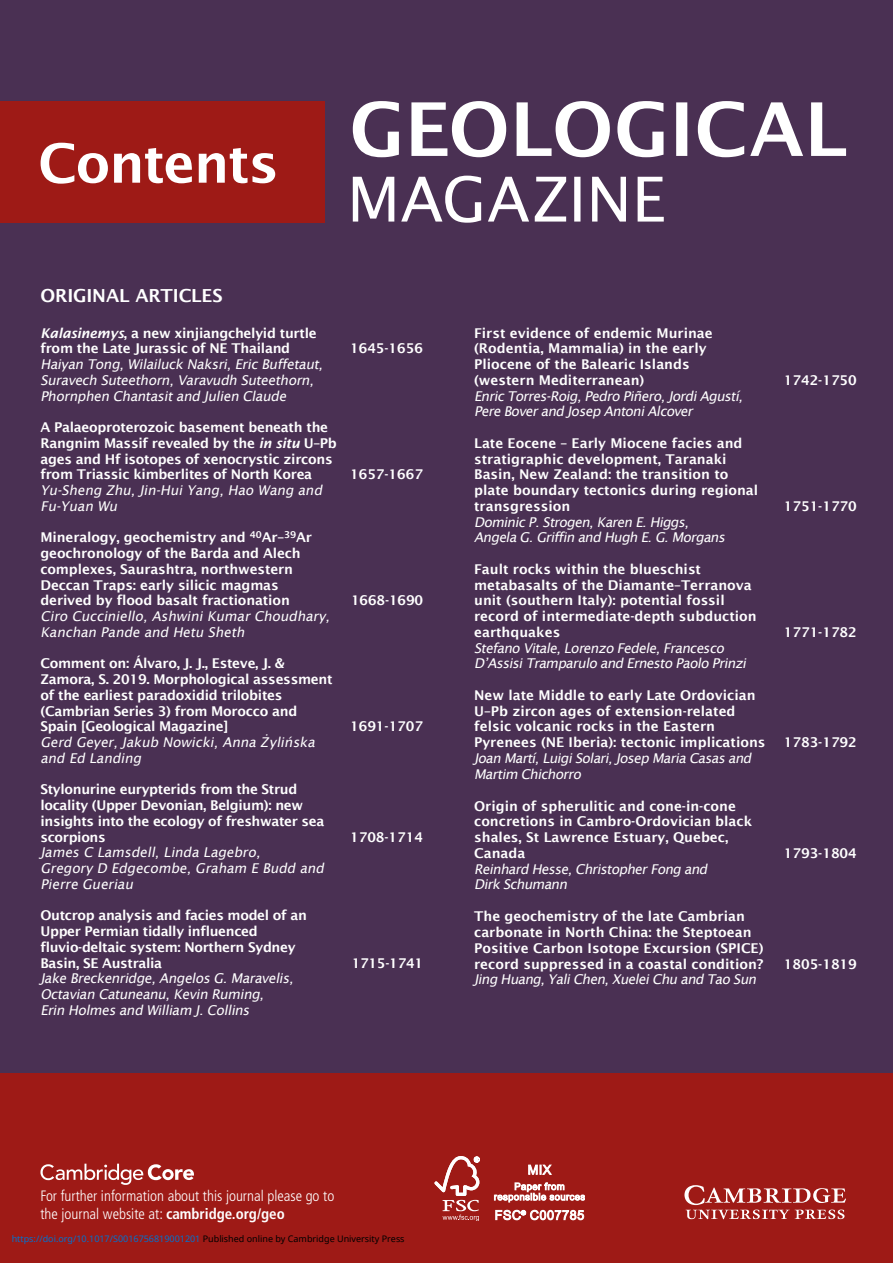
<style>
.page{position:relative;width:893px;height:1263px;background:#fff}
.page>*{position:absolute;margin:0;border:0;box-sizing:border-box;transform-origin:0 0}
.t1{font:600 54px "Lucida Sans";letter-spacing:-.025em;color:#fff}
.t2{font:600 18px "Lucida Sans";letter-spacing:-.005em;color:#fff}
.t3{font:300 condensed 15px/18px "Frutiger LT Std";color:#fff}
.t4{font:600 13.5px/15.8px "Lucida Sans";color:#fff}
.t5{font:italic 13.5px/15.8px "Lucida Sans";letter-spacing:-.04em;color:#fff}
.t6{font:600 13.5px/15.8px "Lucida Sans";letter-spacing:-.02em;color:#fff}
.t7{font:600 13.5px/15.8px "Lucida Sans";letter-spacing:-.025em;color:#fff}
.t8{font:9px "Noto Sans";color:#0172cf}
.s1{font-style:italic}
.s2{font-weight:700}
.s3{color:#000}
</style>
<div class="page">
<div style="left:0;top:0;width:893px;height:1073px;background:#4a3053"></div>
<div style="left:0;top:1073px;width:893px;height:190px;background:#9e1a16"></div>
<svg style="left:684px;top:1185px;width:162px;height:34px"></svg>
<svg style="left:40px;top:1164px;width:154px;height:21px"></svg>
<div style="left:0;top:101px;width:324px;height:122px;background:#9e1a16"></div>
<svg style="left:353px;top:176px;width:311px;height:47px"></svg>
<svg style="left:353px;top:101px;width:493px;height:56px"></svg>
<svg style="left:434px;top:1156px;width:46px;height:64px"></svg>
<svg style="left:494px;top:1164px;width:91px;height:38px"></svg>
<svg style="left:495px;top:1209px;width:89px;height:11px"></svg>
<h1 class="t1" style="left:38px;top:133px;width:242px">Contents</h1>
<h2 class="t2" style="left:40px;top:286px;width:184px">ORIGINAL ARTICLES</h2>
<p class="t6" style="left:40px;top:325px;width:278px"><span class="s1">Kalasinemys</span>, a new xinjiangchelyid turtle from the Late Jurassic of NE Thailand</p>
<p class="t5" style="left:40px;top:356px;width:287px">Haiyan Tong, Wilailuck Naksri, Eric Buffetaut,<br>Suravech Suteethorn, Varavudh Suteethorn,<br>Phornphen Chantasit and Julien Claude</p>
<p class="t6" style="left:40px;top:419px;width:298px">A Palaeoproterozoic basement beneath the Rangnim Massif revealed by the <span class="s1">in situ</span> U–Pb ages and Hf isotopes of xenocrystic zircons from Triassic kimberlites of North Korea</p>
<p class="t5" style="left:40px;top:482px;width:286px">Yu-Sheng Zhu, J in-Hui Yang, Hao Wang and<br>Fu-Yuan Wu</p>
<p class="t4" style="left:40px;top:530px;width:273px">Mineralogy, geochemistry and <sup>40</sup>Ar–<sup>39</sup>Ar geochronology of the Barda and Alech complexes, Saurashtra, northwestern Deccan Traps: early silicic magmas derived by flood basalt fractionation</p>
<p class="t5" style="left:40px;top:608px;width:293px">Ciro Cucciniello, Ashwini Kumar Choudhary,<br>Kanchan Pande and Hetu Sheth</p>
<p class="t6" style="left:40px;top:656px;width:294px">Comment on: Álvaro, J. J., Esteve, J. &amp; Zamora, S. 2019. Morphological assessment of the earliest paradoxidid trilobites (Cambrian Series 3) from Morocco and Spain [Geological Magazine]</p>
<p class="t5" style="left:40px;top:734px;width:279px">Gerd Geyer, Jakub Nowicki, Anna Z˙ylin´ska and Ed Landing</p>
<p class="t7" style="left:40px;top:782px;width:285px">Stylonurine eurypterids from the Strud locality (Upper Devonian, Belgium): new insights into the ecology of freshwater sea scorpions</p>
<p class="t5" style="left:40px;top:845px;width:288px">James C Lamsdell, Linda Lagebro,<br>Gregory D Edgecombe, Graham E Budd and<br>Pierre Gueriau</p>
<p class="t7" style="left:40px;top:908px;width:268px">Outcrop analysis and facies model of an Upper Permian tidally influenced fluvio-deltaic system: Northern Sydney Basin, SE Australia</p>
<p class="t5" style="left:40px;top:971px;width:257px">Jake Breckenridge, Angelos G. Maravelis,<br>Octavian Catuneanu, Kevin Ruming,<br>Erin Holmes and William J. Collins</p>
<p class="t4" style="left:350px;top:341px;width:75px">1645-1656</p>
<p class="t4" style="left:350px;top:467px;width:75px">1657-1667</p>
<p class="t4" style="left:351px;top:593px;width:73px">1668-1690</p>
<p class="t4" style="left:350px;top:719px;width:75px">1691-1707</p>
<p class="t4" style="left:350px;top:829px;width:75px">1708-1714</p>
<p class="t4" style="left:352px;top:955px;width:73px">1715-1741</p>
<p class="t4" style="left:474px;top:325px;width:240px">First evidence of endemic Murinae (Rodentia, Mammalia) in the early<br>Pliocene of the Balearic Islands (western Mediterranean)</p>
<p class="t5" style="left:474px;top:388px;width:273px">Enric Torres-Roig,Pedro Pin˜ero,JordiAgustí,<br>Pere Boverand Josep AntoniAlcover</p>
<p class="t4" style="left:474px;top:435px;width:286px">Late Eocene – Early Miocene facies and stratigraphic development, Taranaki Basin, New Zealand: the transition to plate boundary tectonics during regional transgression</p>
<p class="t5" style="left:474px;top:514px;width:255px">Dominic P.Strogen,Karen E.Higgs,<br>Angela G.Griffin and Hugh E.G.Morgans</p>
<p class="t4" style="left:474px;top:561px;width:284px">Fault rocks within the blueschist metabasalts of the Diamante–Terranova unit (southern Italy): potential fossil record of intermediate-depth subduction earthquakes</p>
<p class="t5" style="left:474px;top:640px;width:276px">Stefano Vitale,Lorenzo Fedele,Francesco<br>D’AssisiTramparulo and Ernesto Paolo Prinzi</p>
<p class="t4" style="left:474px;top:687px;width:293px">New late Middle to early Late Ordovician U–Pb zircon ages of extension-related felsic volcanic rocks in the Eastern Pyrenees (NE Iberia): tectonic implications</p>
<p class="t5" style="left:474px;top:750px;width:281px">Joan Martí,LuigiSolari,Josep Maria Casas and<br>Martim Chichorro</p>
<p class="t4" style="left:474px;top:798px;width:280px">Origin of spherulitic and cone-in-cone concretions in Cambro-Ordovician black shales, St Lawrence Estuary, Quebec,<br>Canada</p>
<p class="t5" style="left:474px;top:861px;width:237px">Reinhard Hesse,ChristopherFong and<br>Dirk Schumann</p>
<p class="t4" style="left:474px;top:909px;width:291px">The geochemistry of the late Cambrian carbonate in North China: the Steptoean Positive Carbon Isotope Excursion (SPICE) record suppressed in a coastal condition?</p>
<p class="t5" style="left:474px;top:972px;width:286px">Jing Huang,YaliChen,XueleiChu and Tao Sun</p>
<p class="t4" style="left:784px;top:372px;width:75px">1742-1750</p>
<p class="t4" style="left:784px;top:498px;width:75px">1751-1770</p>
<p class="t4" style="left:784px;top:624px;width:75px">1771-1782</p>
<p class="t4" style="left:784px;top:734px;width:75px">1783-1792</p>
<p class="t4" style="left:784px;top:845px;width:75px">1793-1804</p>
<p class="t4" style="left:784px;top:956px;width:75px">1805-1819</p>
<p class="t3" style="left:40px;top:1187px;width:295px">For further information about this journal please go to the journal website at: <span class="s2">cambridge.org/geo</span></p>
<p class="t8" style="left:12px;top:1232px;width:394px">https://doi.org/10.1017/S0016756819001201 <span class="s3">Published online by Cambridge University Press</span></p>
</div>
